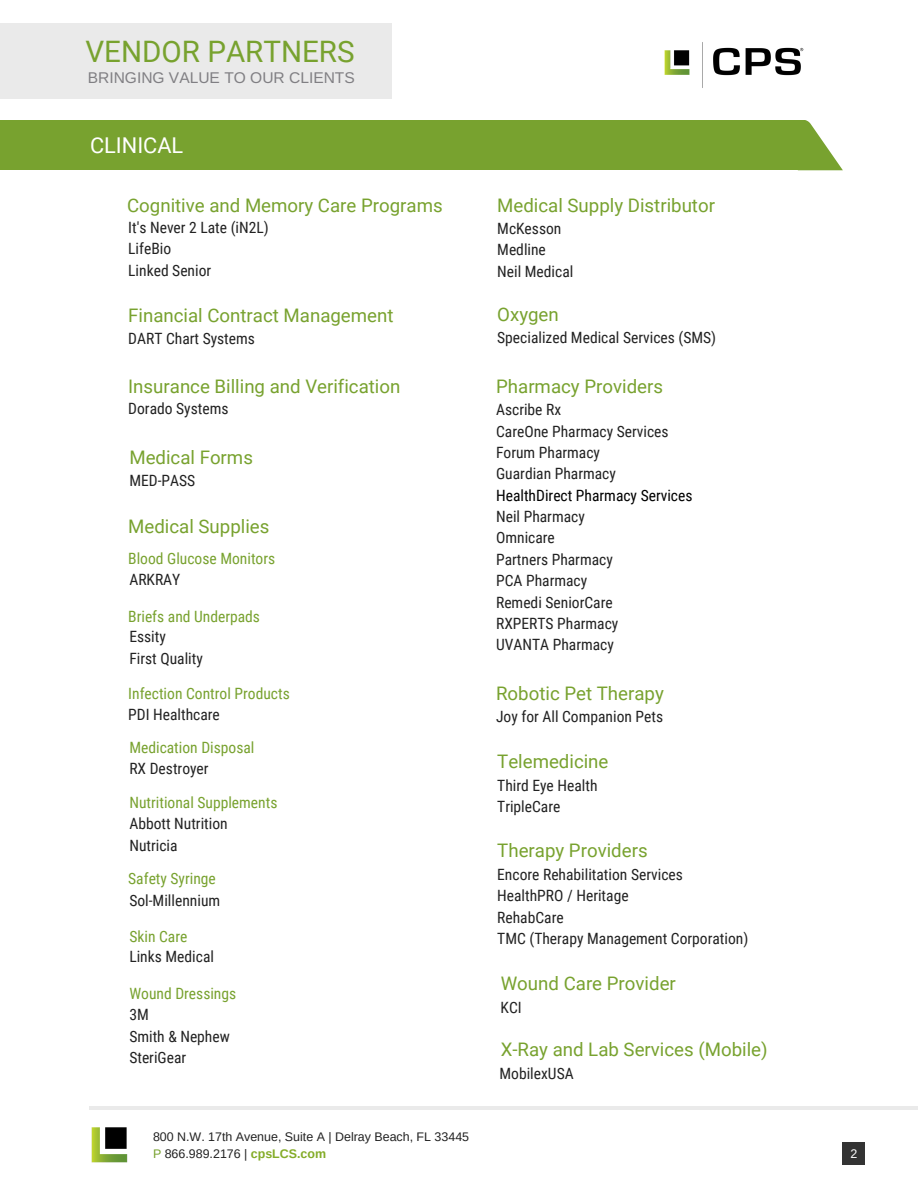
<style>
.page{position:relative;width:918px;height:1188px;background:#fff}
.page>*{position:absolute;margin:0;border:0;box-sizing:border-box;transform-origin:0 0}
.t1{font:29.55px "Roboto";color:#78a22f}
.t2{font:21.75px "Roboto";color:#fff}
.t3{font:18.75px "Roboto";color:#78a22f}
.t4{font:15.6px/21.3px "Roboto Condensed";color:#222}
.t5{font:15.6px "Roboto Condensed";color:#78a22f}
.t6{font:15.6px "Roboto Condensed";color:#000}
.t7{font:15.6px "Arimo";color:#807f83}
.t8{font:12.45px/16.8px "Arimo";color:#222}
.t9{font:12.45px "Arimo";color:#fff}
.s1{color:#78a22f}
.s2{font-weight:700;color:#84ac28}
</style>
<div class="page">
<div style="left:0;top:120px;width:799px;height:50px;background:#78a22f"></div>
<svg style="left:799px;top:120px;width:44px;height:50px"></svg>
<div style="left:843px;top:1142px;width:22px;height:22px;background:#333"></div>
<hr style="left:89px;top:1106px;width:829px;height:3px;background:#eaeaea">
<img style="left:91px;top:1127px;width:37px;height:36px">
<div style="left:0;top:24px;width:391px;height:75px;background:#eaeaea"></div>
<img style="left:664px;top:42px;width:140px;height:46px">
<h1 class="t1" style="left:86px;top:34px;width:271px">VENDOR PARTNERS</h1>
<p class="t7" style="left:88px;top:69px;width:269px">BRINGING VALUE TO OUR CLIENTS</p>
<h2 class="t2" style="left:90px;top:133px;width:95px">CLINICAL</h2>
<p class="t3" style="left:127px;top:194px;width:317px">Cognitive and Memory Care Programs</p>
<p class="t4" style="left:128px;top:217px;width:142px">It's Never 2 Late (iN2L)<br>LifeBio<br>Linked Senior</p>
<p class="t3" style="left:128px;top:304px;width:267px">Financial Contract Management</p>
<p class="t4" style="left:128px;top:328px;width:128px">DART Chart Systems</p>
<p class="t3" style="left:128px;top:375px;width:274px">Insurance Billing and Verification</p>
<p class="t4" style="left:128px;top:398px;width:102px">Dorado Systems</p>
<p class="t3" style="left:129px;top:446px;width:125px">Medical Forms</p>
<p class="t4" style="left:129px;top:470px;width:67px">MED-PASS</p>
<p class="t3" style="left:128px;top:516px;width:143px">Medical Supplies</p>
<p class="t5" style="left:128px;top:549px;width:149px">Blood Glucose Monitors</p>
<p class="t4" style="left:129px;top:569px;width:53px">ARKRAY</p>
<p class="t5" style="left:128px;top:608px;width:133px">Briefs and Underpads</p>
<p class="t4" style="left:129px;top:626px;width:75px">Essity<br>First Quality</p>
<p class="t5" style="left:128px;top:684px;width:163px">Infection Control Products</p>
<p class="t4" style="left:128px;top:704px;width:93px">PDI Healthcare</p>
<p class="t5" style="left:129px;top:738px;width:127px">Medication Disposal</p>
<p class="t4" style="left:129px;top:758px;width:81px">RX Destroyer</p>
<p class="t5" style="left:129px;top:793px;width:150px">Nutritional Supplements</p>
<p class="t4" style="left:129px;top:813px;width:100px">Abbott Nutrition<br>Nutricia</p>
<p class="t5" style="left:128px;top:870px;width:89px">Safety Syringe</p>
<p class="t4" style="left:129px;top:890px;width:92px">Sol-Millennium</p>
<p class="t5" style="left:129px;top:927px;width:60px">Skin Care</p>
<p class="t4" style="left:129px;top:946px;width:86px">Links Medical</p>
<p class="t5" style="left:129px;top:985px;width:108px">Wound Dressings</p>
<p class="t4" style="left:129px;top:1004px;width:102px">3M<br>Smith &amp; Nephew<br>SteriGear</p>
<p class="t8" style="left:153px;top:1128px;width:318px">800 N.W. 17th Avenue, Suite A | Delray Beach, FL 33445<br><span class="s1">P</span> 866.989.2176 | <span class="s2">cpsLCS.com</span></p>
<p class="t3" style="left:497px;top:194px;width:219px">Medical Supply Distributor</p>
<p class="t4" style="left:497px;top:218px;width:78px">McKesson<br>Medline<br>Neil Medical</p>
<p class="t3" style="left:497px;top:303px;width:63px">Oxygen</p>
<p class="t4" style="left:497px;top:327px;width:220px">Specialized Medical Services (SMS)</p>
<p class="t3" style="left:496px;top:375px;width:168px">Pharmacy Providers</p>
<p class="t4" style="left:496px;top:399px;width:174px">Ascribe Rx<br>CareOne Pharmacy Services<br>Forum Pharmacy<br>Guardian Pharmacy</p>
<p class="t6" style="left:496px;top:486px;width:198px">HealthDirect Pharmacy Services</p>
<p class="t4" style="left:496px;top:506px;width:124px">Neil Pharmacy<br>Omnicare<br>Partners Pharmacy<br>PCA Pharmacy<br>Remedi SeniorCare<br>RXPERTS Pharmacy<br>UVANTA Pharmacy</p>
<p class="t3" style="left:496px;top:682px;width:169px">Robotic Pet Therapy</p>
<p class="t4" style="left:496px;top:706px;width:169px">Joy for All Companion Pets</p>
<p class="t3" style="left:497px;top:751px;width:113px">Telemedicine</p>
<p class="t4" style="left:497px;top:775px;width:102px">Third Eye Health<br>TripleCare</p>
<p class="t3" style="left:497px;top:840px;width:152px">Therapy Providers</p>
<p class="t4" style="left:497px;top:864px;width:253px">Encore Rehabilitation Services<br>HealthPRO / Heritage<br>RehabCare<br>TMC (Therapy Management Corporation)</p>
<p class="t3" style="left:501px;top:973px;width:177px">Wound Care Provider</p>
<p class="t4" style="left:501px;top:997px;width:23px">KCI</p>
<p class="t3" style="left:501px;top:1039px;width:268px">X-Ray and Lab Services (Mobile)</p>
<p class="t4" style="left:500px;top:1063px;width:76px">MobilexUSA</p>
<p class="t9" style="left:850px;top:1146px;width:8px">2</p>
</div>
